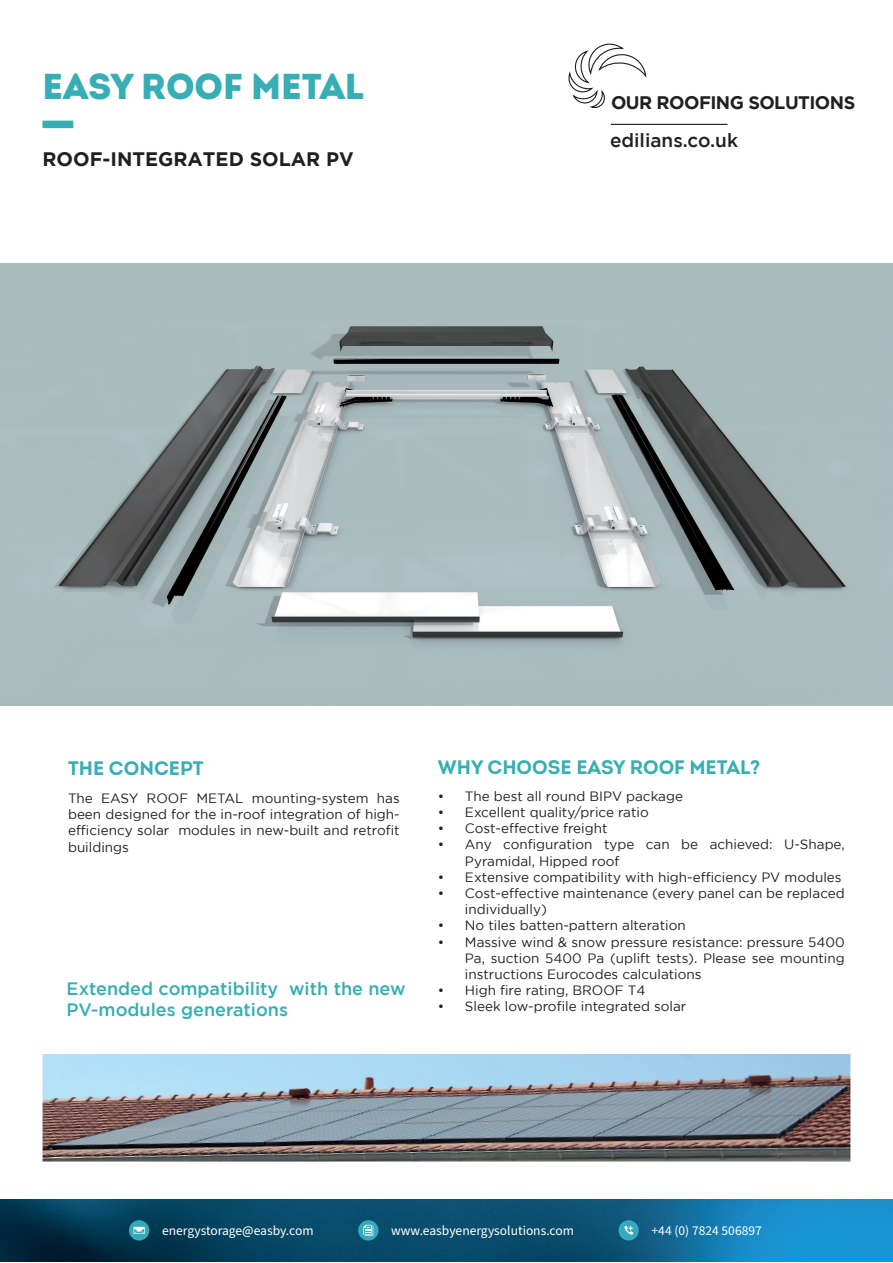
<style>
.page{position:relative;width:893px;height:1263px;background:#fff}
.page>*{position:absolute;margin:0;border:0;box-sizing:border-box;transform-origin:0 0}
.t1{font:900 36px "Intro";color:#36aeb4}
.t2{font:700 19.5px "Intro";color:#36aeb4}
.t3{font:700 19.5px "Gotham";color:#231f20}
.t4{font:500 18.9px "Gotham";color:#231f20}
.t5{font:700 18.15px "Gotham";letter-spacing:-.03em;color:#231f20}
.t6{font:500 18px/21.6px "Gotham";color:#36aeb4}
.t7{font:13.5px/16.2px "Gotham";color:#231f20;text-align:justify}
.t8{font:13.5px "Source Sans Pro";color:#fff}
</style>
<div class="page">
<img style="left:43px;top:1054px;width:807px;height:107px">
<div style="left:43px;top:121px;width:30px;height:7px;background:#36aeb4"></div>
<hr style="left:611px;top:124px;width:116px;height:1px;background:#231f20">
<svg style="left:568px;top:43px;width:79px;height:65px"></svg>
<img style="left:0;top:264px;width:893px;height:442px">
<img style="left:0;top:1199px;width:893px;height:62px">
<div style="left:129px;top:1220px;width:20px;height:20px;background:#33aabd;border-radius:50%"></div>
<svg style="left:134px;top:1227px;width:11px;height:7px"></svg>
<div style="left:358px;top:1220px;width:20px;height:20px;background:#33aabd;border-radius:50%"></div>
<svg style="left:363px;top:1225px;width:10px;height:11px"></svg>
<div style="left:618px;top:1220px;width:21px;height:20px;background:#33aabd;border-radius:50%"></div>
<svg style="left:624px;top:1225px;width:10px;height:10px"></svg>
<h1 class="t1" style="left:43px;top:63px;width:323px">EASY ROOF METAL</h1>
<h2 class="t3" style="left:43px;top:148px;width:313px">ROOF-INTEGRATED SOLAR PV</h2>
<h3 class="t5" style="left:611px;top:92px;width:246px">OUR ROOFING SOLUTIONS</h3>
<h3 class="t4" style="left:610px;top:130px;width:129px">edilians.co.uk</h3>
<h2 class="t2" style="left:68px;top:756px;width:137px">THE CONCEPT</h2>
<p class="t7" style="left:68px;top:790px;width:333px">The EASY ROOF METAL mounting-system has been designed for the in-roof integration of high&shy;efficiency solar modules in new-built and retrofit buildings</p>
<h3 class="t6" style="left:67px;top:977px;width:340px">Extended compatibility with the new<br>PV-modules generations</h3>
<h2 class="t2" style="left:438px;top:754px;width:324px">WHY CHOOSE EASY ROOF METAL?</h2>
<p class="t7" style="left:438px;top:788px;width:246px">• The best all round BIPV package</p>
<p class="t7" style="left:438px;top:804px;width:212px">• Excellent quality/price ratio</p>
<p class="t7" style="left:438px;top:820px;width:171px">• Cost-effective freight</p>
<p class="t7" style="left:465px;top:836px;width:381px;text-indent:-27px">• Any configuration type can be achieved: U-Shape,<br>Pyramidal, Hipped roof</p>
<p class="t7" style="left:438px;top:869px;width:405px">• Extensive compatibility with high-efficiency PV modules</p>
<p class="t7" style="left:465px;top:885px;width:381px;text-indent:-27px">• Cost-effective maintenance (every panel can be replaced individually)</p>
<p class="t7" style="left:438px;top:917px;width:249px">• No tiles batten-pattern alteration</p>
<p class="t7" style="left:465px;top:933px;width:381px;text-indent:-27px">• Massive wind &amp; snow pressure resistance: pressure 5400<br>Pa, suction 5400 Pa (uplift tests). Please see mounting instructions Eurocodes calculations</p>
<p class="t7" style="left:438px;top:982px;width:209px">• High fire rating, BROOF T4</p>
<p class="t7" style="left:438px;top:998px;width:250px">• Sleek low-profile integrated solar</p>
<p class="t8" style="left:162px;top:1221px;width:153px">energystorage@easby.com</p>
<p class="t8" style="left:391px;top:1221px;width:184px">www.easbyenergysolutions.com</p>
<p class="t8" style="left:652px;top:1221px;width:112px">+44 (0) 7824 506897</p>
</div>
